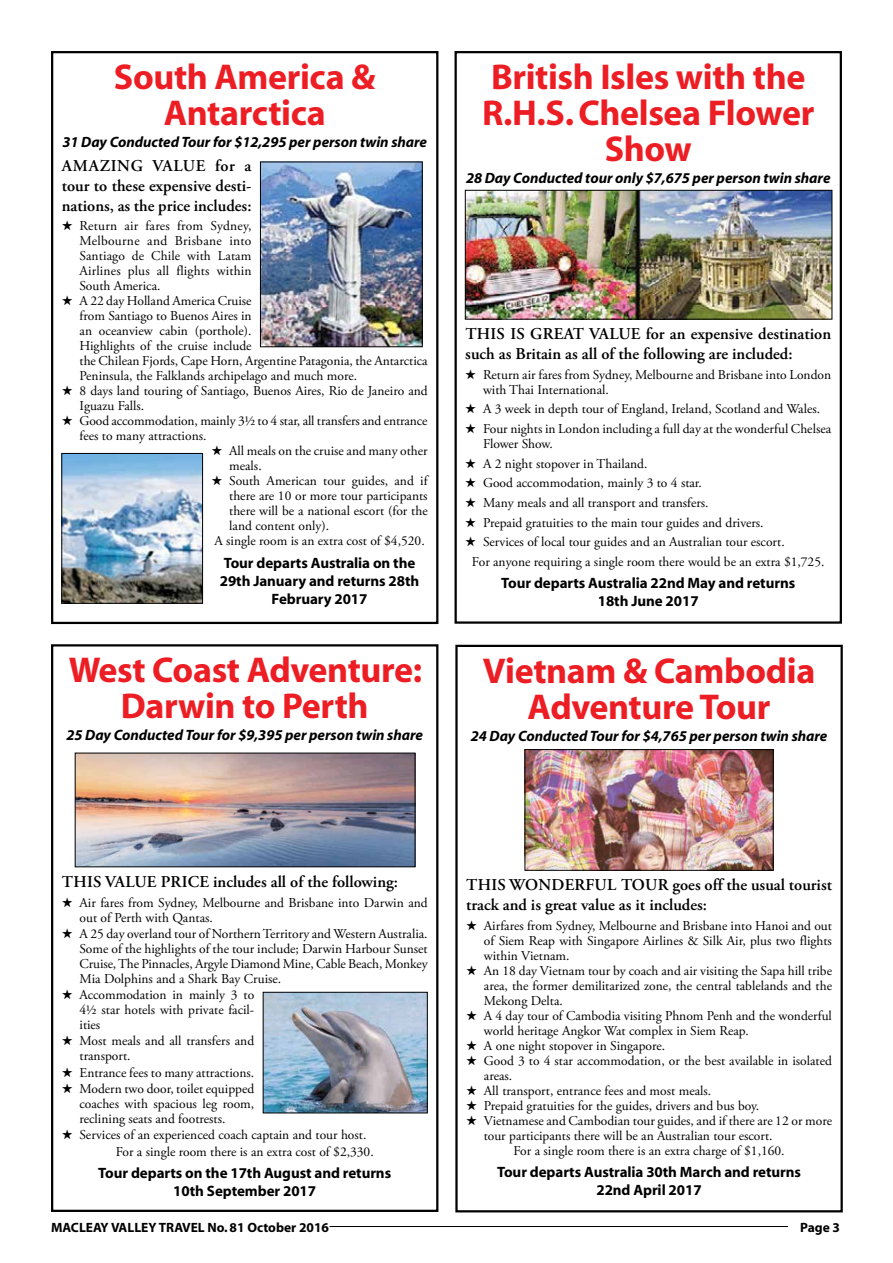
<style>
.page{position:relative;width:893px;height:1263px;background:#fff}
.page>*{position:absolute;margin:0;border:0;box-sizing:border-box;transform-origin:0 0}
.t1{font:700 36px/36px "Myriad";letter-spacing:-.01em;color:#ed1d24;text-align:center}
.t2{font:600 16.5px/19.8px "Adobe Garamond Pro";color:#000}
.t3{font:700 15px/18px "Myriad";letter-spacing:-.005em;color:#000;text-align:center}
.t4{font:italic 700 15px "Myriad";letter-spacing:-.005em;color:#000}
.t5{font:13.5px/15px "Adobe Garamond Pro";color:#000}
.t6{font:700 13.5px "Myriad";color:#000}
.t7{font:13.5px "Adobe Garamond Pro";letter-spacing:.02em;color:#000}
</style>
<div class="page">
<div style="left:51px;top:51px;width:387px;height:573px;border:2px solid #000"></div>
<hr style="left:330px;top:1226px;width:458px;height:1px;background:#000">
<div style="left:455px;top:51px;width:387px;height:573px;border:2px solid #000"></div>
<div style="left:455px;top:645px;width:388px;height:567px;border:2px solid #000"></div>
<div style="left:51px;top:644px;width:387px;height:568px;border:2px solid #000"></div>
<img style="left:262px;top:164px;width:159px;height:181px">
<div style="left:260px;top:162px;width:163px;height:185px;border:1px solid #000"></div>
<img style="left:63px;top:455px;width:138px;height:147px">
<div style="left:61px;top:453px;width:142px;height:151px;border:1px solid #000"></div>
<img style="left:467px;top:192px;width:363px;height:126px">
<div style="left:465px;top:190px;width:367px;height:130px;border:1px solid #000"></div>
<img style="left:77px;top:755px;width:336px;height:110px">
<div style="left:75px;top:753px;width:340px;height:114px;border:1px solid #000"></div>
<img style="left:265px;top:994px;width:161px;height:117px">
<div style="left:263px;top:992px;width:165px;height:121px;border:1px solid #000"></div>
<img style="left:527px;top:751px;width:245px;height:118px">
<div style="left:525px;top:749px;width:249px;height:122px;border:1px solid #000"></div>
<h1 class="t1" style="left:114px;top:60px;width:263px">South America &amp;<br>Antarctica</h1>
<p class="t4" style="left:62px;top:134px;width:366px">31 Day Conducted Tour for $12,295 per person twin share</p>
<p class="t2" style="left:62px;top:156px;width:191px;text-align:justify">AMAZING VALUE for a tour to these expensive desti&shy;nations, as the price includes:</p>
<p class="t5" style="left:80px;top:219px;width:173px">Return air fares from Sydney,</p>
<p class="t7" style="left:80px;top:233px;width:173px">Melbourne and Brisbane into</p>
<p class="t5" style="left:80px;top:249px;width:173px">Santiago de Chile with Latam</p>
<p class="t5" style="left:80px;top:264px;width:174px">Airlines plus all flights within</p>
<p class="t5" style="left:80px;top:279px;width:82px">South America.</p>
<p class="t5" style="left:80px;top:294px;width:174px">A 22 day Holland America Cruise</p>
<p class="t5" style="left:80px;top:309px;width:174px">from Santiago to Buenos Aires in</p>
<p class="t5" style="left:80px;top:324px;width:173px">an oceanview cabin (porthole).</p>
<p class="t5" style="left:80px;top:339px;width:174px">Highlights of the cruise include</p>
<p class="t5" style="left:80px;top:354px;width:350px">the Chilean Fjords, Cape Horn, Argentine Patagonia, the Antarctica</p>
<p class="t5" style="left:80px;top:369px;width:279px">Peninsula, the Falklands archipelago and much more.</p>
<p class="t5" style="left:80px;top:384px;width:350px">8 days land touring of Santiago, Buenos Aires, Rio de Janeiro and</p>
<p class="t5" style="left:80px;top:399px;width:66px">Iguazu Falls.</p>
<p class="t5" style="left:80px;top:414px;width:349px">Good accommodation, mainly 3½ to 4 star, all transfers and entrance</p>
<p class="t5" style="left:80px;top:429px;width:128px">fees to many attractions.</p>
<p class="t5" style="left:229px;top:444px;width:200px">All meals on the cruise and many other</p>
<p class="t5" style="left:229px;top:459px;width:34px">meals.</p>
<p class="t5" style="left:229px;top:474px;width:200px">South American tour guides, and if</p>
<p class="t5" style="left:229px;top:489px;width:200px">there are 10 or more tour participants</p>
<p class="t5" style="left:229px;top:504px;width:200px">there will be a national escort (for the</p>
<p class="t5" style="left:229px;top:519px;width:101px">land content only).</p>
<p class="t5" style="left:214px;top:534px;width:212px">A single room is an extra cost of $4,520.</p>
<p class="t3" style="left:220px;top:554px;width:201px">Tour departs Australia on the<br>29th January and returns 28th<br>February 2017</p>
<h1 class="t1" style="left:69px;top:653px;width:355px">West Coast Adventure:<br>Darwin to Perth</h1>
<p class="t4" style="left:66px;top:727px;width:358px">25 Day Conducted Tour for $9,395 per person twin share</p>
<h1 class="t1" style="left:482px;top:60px;width:334px">British Isles with the<br>R.H.S. Chelsea Flower<br>Show</h1>
<p class="t4" style="left:466px;top:170px;width:366px">28 Day Conducted tour only $7,675 per person twin share</p>
<p class="t2" style="left:465px;top:324px;width:367px">THIS IS GREAT VALUE for an expensive destination such as Britain as all of the following are included:</p>
<p class="t5" style="left:483px;top:367px;width:350px">Return air fares from Sydney, Melbourne and Brisbane into London with Thai International.</p>
<p class="t5" style="left:483px;top:400px;width:350px;line-height:19.6px">A 3 week in depth tour of England, Ireland, Scotland and Wales.<br>Four nights in London including a full day at the wonderful Chelsea</p>
<p class="t5" style="left:483px;top:437px;width:71px">Flower Show.</p>
<p class="t5" style="left:483px;top:456px;width:166px">A 2 night stopover in Thailand.</p>
<p class="t5" style="left:483px;top:476px;width:220px">Good accommodation, mainly 3 to 4 star.</p>
<p class="t5" style="left:483px;top:496px;width:227px">Many meals and all transport and transfers.</p>
<p class="t5" style="left:483px;top:515px;width:282px">Prepaid gratuities to the main tour guides and drivers.</p>
<p class="t5" style="left:483px;top:535px;width:303px">Services of local tour guides and an Australian tour escort.</p>
<p class="t5" style="left:472px;top:555px;width:354px">For anyone requiring a single room there would be an extra $1,725.</p>
<p class="t3" style="left:501px;top:575px;width:295px">Tour departs Australia 22nd May and returns<br>18th June 2017</p>
<h1 class="t1" style="left:483px;top:654px;width:334px">Vietnam &amp; Cambodia<br>Adventure Tour</h1>
<p class="t4" style="left:471px;top:728px;width:358px">24 Day Conducted Tour for $4,765 per person twin share</p>
<p class="t2" style="left:62px;top:872px;width:338px">THIS VALUE PRICE includes all of the following:</p>
<p class="t5" style="left:80px;top:895px;width:350px">Air fares from Sydney, Melbourne and Brisbane into Darwin and out of Perth with Qantas.</p>
<p class="t5" style="left:80px;top:926px;width:350px;text-align:justify">A 25 day overland tour of Northern Territory and Western Australia.<br>Some of the highlights of the tour include; Darwin Harbour Sunset Cruise, The Pinnacles, Argyle Diamond Mine, Cable Beach, Monkey Mia Dolphins and a Shark Bay Cruise.</p>
<p class="t5" style="left:80px;top:988px;width:176px;text-align:justify">Accommodation in mainly 3 to 4½ star hotels with private facil&shy;ities</p>
<p class="t5" style="left:80px;top:1034px;width:176px">Most meals and all transfers and transport.</p>
<p class="t5" style="left:80px;top:1065px;width:176px;line-height:16.4px">Entrance fees to many attractions.<br>Modern two door, toilet equipped</p>
<p class="t5" style="left:80px;top:1097px;width:176px">coaches with spacious leg room, reclining seats and footrests.</p>
<p class="t5" style="left:116px;top:1127px;width:259px;line-height:16.4px;text-indent:-36px">Services of an experienced coach captain and tour host.<br>For a single room there is an extra cost of $2,330.</p>
<p class="t3" style="left:98px;top:1164px;width:294px">Tour departs on the 17th August and returns<br>10th September 2017</p>
<p class="t2" style="left:466px;top:875px;width:367px">THIS WONDERFUL TOUR goes off the usual tourist track and is great value as it includes:</p>
<p class="t5" style="left:484px;top:918px;width:350px">Airfares from Sydney, Melbourne and Brisbane into Hanoi and out</p>
<p class="t5" style="left:484px;top:933px;width:350px">of Siem Reap with Singapore Airlines &amp; Silk Air, plus two flights</p>
<p class="t5" style="left:484px;top:948px;width:87px">within Vietnam.</p>
<p class="t5" style="left:484px;top:963px;width:350px">An 18 day Vietnam tour by coach and air visiting the Sapa hill tribe</p>
<p class="t5" style="left:484px;top:978px;width:350px">area, the former demilitarized zone, the central tablelands and the</p>
<p class="t5" style="left:484px;top:993px;width:80px">Mekong Delta.</p>
<p class="t5" style="left:484px;top:1008px;width:350px">A 4 day tour of Cambodia visiting Phnom Penh and the wonderful</p>
<p class="t5" style="left:484px;top:1023px;width:266px">world heritage Angkor Wat complex in Siem Reap.</p>
<p class="t5" style="left:484px;top:1038px;width:183px">A one night stopover in Singapore.</p>
<p class="t5" style="left:484px;top:1053px;width:350px">Good 3 to 4 star accommodation, or the best available in isolated</p>
<p class="t5" style="left:484px;top:1068px;width:30px">areas.</p>
<p class="t5" style="left:484px;top:1083px;width:229px">All transport, entrance fees and most meals.</p>
<p class="t5" style="left:484px;top:1098px;width:277px">Prepaid gratuities for the guides, drivers and bus boy.</p>
<p class="t5" style="left:484px;top:1113px;width:350px">Vietnamese and Cambodian tour guides, and if there are 12 or more</p>
<p class="t5" style="left:484px;top:1128px;width:290px">tour participants there will be an Australian tour escort.</p>
<p class="t5" style="left:513px;top:1143px;width:273px">For a single room there is an extra charge of $1,160.</p>
<p class="t3" style="left:497px;top:1163px;width:305px">Tour departs Australia 30th March and returns<br>22nd April 2017</p>
<p class="t6" style="left:51px;top:1220px;width:280px">MACLEAY VALLEY TRAVEL No. 81 October 2016</p>
<p class="t6" style="left:800px;top:1220px;width:41px">Page 3</p>
</div>
